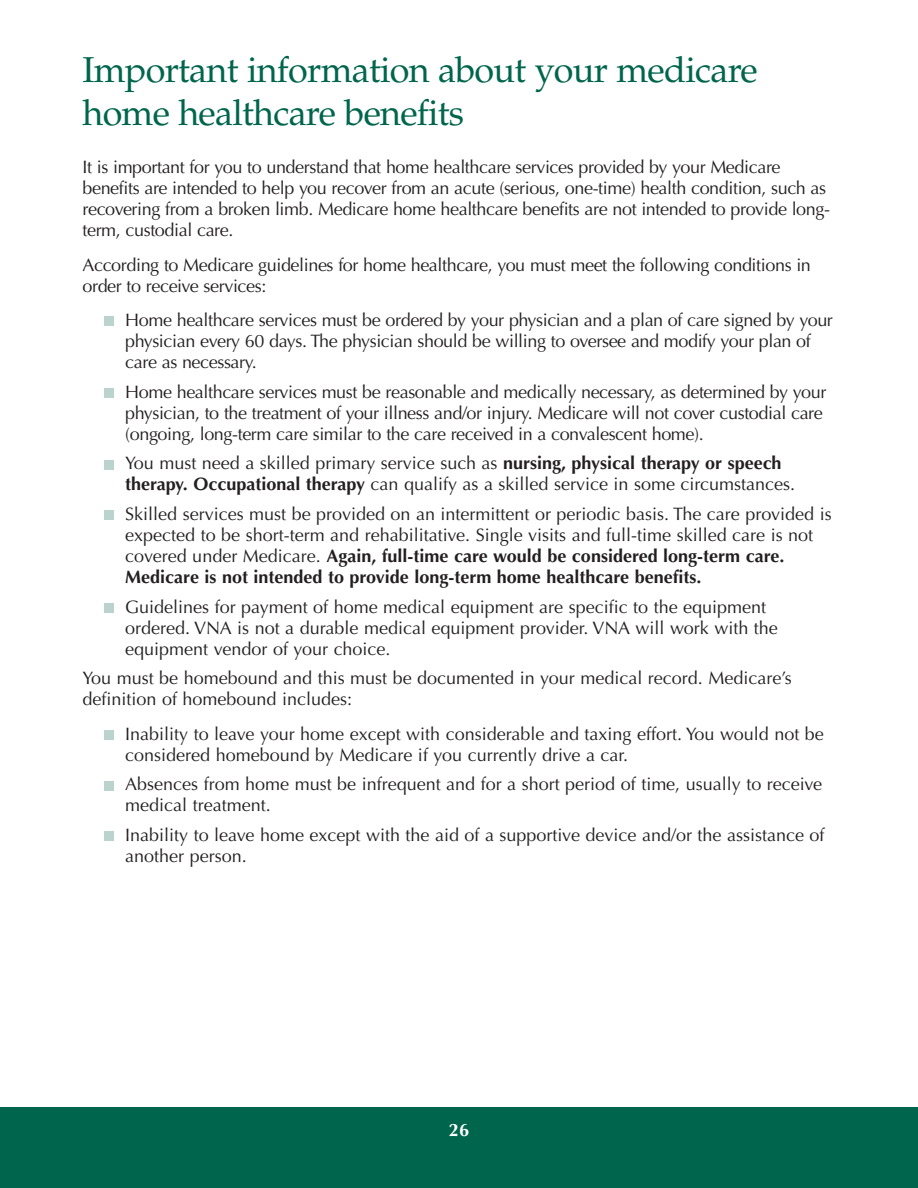
<style>
.page{position:relative;width:918px;height:1188px;background:#fff}
.page>*{position:absolute;margin:0;border:0;box-sizing:border-box;transform-origin:0 0}
.t1{font:36px/43.5px "Palatino";letter-spacing:-.02em;color:#00654d}
.t2{font:18px/21px "Optima";color:#231f20}
.t3{font:18px/21px "Optima";letter-spacing:-.02em;color:#231f20}
.t4{font:700 18px "Optima";color:#fff}
.s1{font-weight:700}
</style>
<div class="page">
<div style="left:0;top:1107px;width:918px;height:81px;background:#00654d"></div>
<div style="left:104px;top:316px;width:10px;height:10px;background:#bad3cd"></div>
<div style="left:104px;top:388px;width:10px;height:10px;background:#bad3cd"></div>
<div style="left:104px;top:460px;width:10px;height:9px;background:#bad3cd"></div>
<div style="left:104px;top:510px;width:10px;height:10px;background:#bad3cd"></div>
<div style="left:104px;top:603px;width:10px;height:10px;background:#bad3cd"></div>
<div style="left:104px;top:730px;width:10px;height:10px;background:#bad3cd"></div>
<div style="left:104px;top:781px;width:10px;height:9px;background:#bad3cd"></div>
<div style="left:104px;top:831px;width:10px;height:10px;background:#bad3cd"></div>
<h1 class="t1" style="left:82px;top:52px;width:677px">Important information about your medicare home healthcare benefits</h1>
<p class="t3" style="left:82px;top:158px;width:749px">It is important for you to understand that home healthcare services provided by your Medicare benefits are intended to help you recover from an acute (serious, one-time) health condition, such as recovering from a broken limb. Medicare home healthcare benefits are not intended to provide long&shy;term, custodial care.</p>
<p class="t3" style="left:83px;top:256px;width:730px">According to Medicare guidelines for home healthcare, you must meet the following conditions in order to receive services:</p>
<p class="t3" style="left:125px;top:311px;width:709px">Home healthcare services must be ordered by your physician and a plan of care signed by your physician every 60 days. The physician should be willing to oversee and modify your plan of care as necessary.</p>
<p class="t3" style="left:125px;top:383px;width:703px">Home healthcare services must be reasonable and medically necessary, as determined by your physician, to the treatment of your illness and/or injury. Medicare will not cover custodial care (ongoing, long-term care similar to the care received in a convalescent home).</p>
<p class="t2" style="left:125px;top:455px;width:672px">You must need a skilled primary service such as <span class="s1">nursing, physical therapy or speech therapy. Occupational therapy</span> can qualify as a skilled service in some circumstances.</p>
<p class="t2" style="left:125px;top:505px;width:708px">Skilled services must be provided on an intermittent or periodic basis. The care provided is expected to be short-term and rehabilitative. Single visits and full-time skilled care is not covered under Medicare. <span class="s1">Again, full-time care would be considered long-term care.<br>Medicare is not intended to provide long-term home healthcare benefits.</span></p>
<p class="t2" style="left:125px;top:598px;width:654px">Guidelines for payment of home medical equipment are specific to the equipment ordered. VNA is not a durable medical equipment provider. VNA will work with the equipment vendor of your choice.</p>
<p class="t2" style="left:83px;top:669px;width:711px">You must be homebound and this must be documented in your medical record. Medicare’s definition of homebound includes:</p>
<p class="t2" style="left:125px;top:725px;width:700px">Inability to leave your home except with considerable and taxing effort. You would not be considered homebound by Medicare if you currently drive a car.</p>
<p class="t2" style="left:125px;top:776px;width:699px">Absences from home must be infrequent and for a short period of time, usually to receive medical treatment.</p>
<p class="t2" style="left:125px;top:826px;width:701px">Inability to leave home except with the aid of a supportive device and/or the assistance of another person.</p>
<p class="t4" style="left:449px;top:1122px;width:22px">26</p>
</div>
